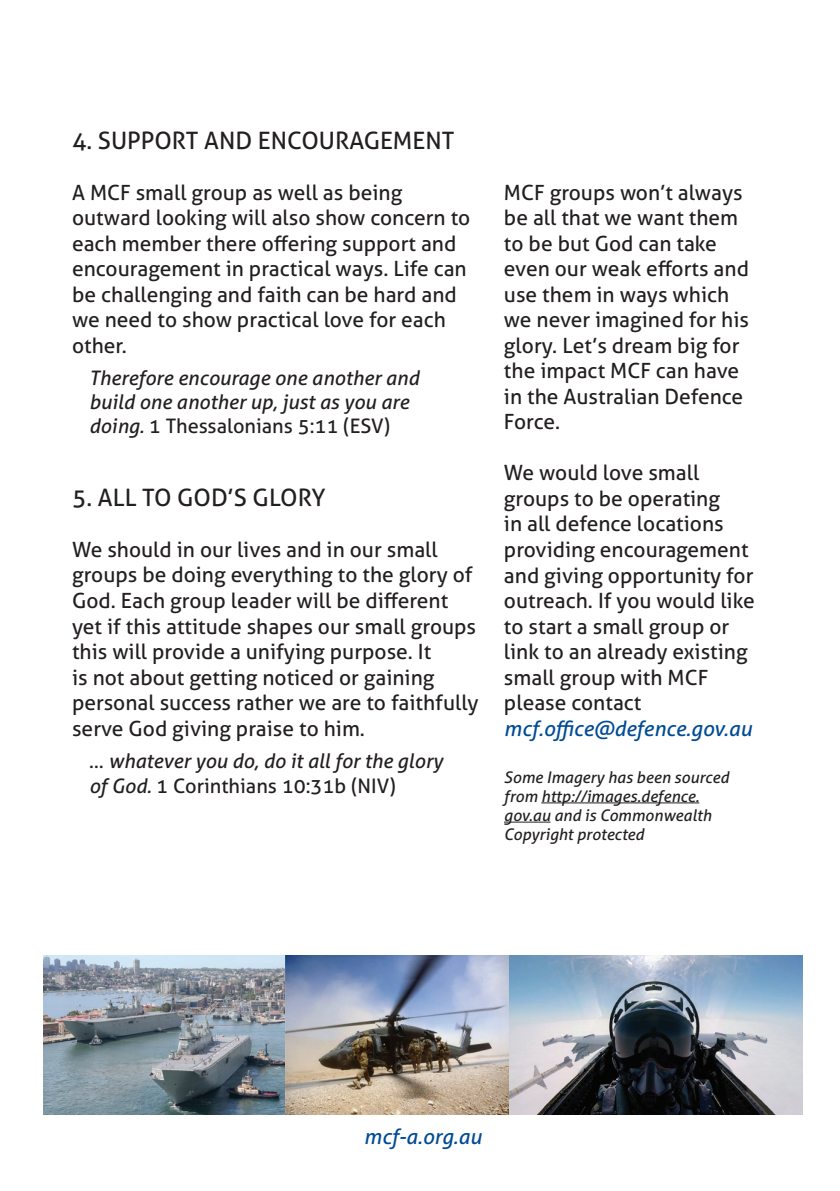
<style>
.page{position:relative;width:840px;height:1191px;background:#fff}
.page>*{position:absolute;margin:0;border:0;box-sizing:border-box;transform-origin:0 0}
.t1{font:24px "Aller";color:#231f20}
.t2{font:21px/25.6px "Aller";color:#231f20}
.t3{font:italic 21px "Aller";color:#014b95}
.t4{font:italic 20px/24px "Aller";color:#231f20}
.t5{font:italic 16px/19.2px "Aller";color:#231f20}
.s1{font-style:normal}
</style>
<div class="page">
<hr style="left:541px;top:802px;width:158px;height:1px;background:#231f20">
<hr style="left:503px;top:821px;width:47px;height:1px;background:#231f20">
<img style="left:508px;top:955px;width:294px;height:159px">
<img style="left:43px;top:955px;width:242px;height:159px">
<img style="left:285px;top:955px;width:223px;height:159px">
<p class="t1" style="left:72px;top:125px;width:55px">4. Support</p>
<p class="t1" style="left:204px;top:125px;width:17px">and</p>
<p class="t1" style="left:258px;top:125px;width:29px">Encouragement</p>
<p class="t2" style="left:72px;top:179px;width:399px">A MCF small group as well as being outward looking will also show concern to each member there offering support and encouragement in practical ways. Life can be challenging and faith can be hard and we need to show practical love for each other.</p>
<p class="t4" style="left:89px;top:366px;width:331px">Therefore encourage one another and build one another up, just as you are doing. <span class="s1">1 Thessalonians 5:11 (ESV)</span></p>
<p class="t1" style="left:72px;top:483px;width:255px">5. All to God’s Glory</p>
<p class="t2" style="left:72px;top:536px;width:408px">We should in our lives and in our small groups be doing everything to the glory of God. Each group leader will be different yet if this attitude shapes our small groups this will provide a unifying purpose. It<br>is not about getting noticed or gaining personal success rather we are to faithfully serve God giving praise to him.</p>
<p class="t4" style="left:89px;top:748px;width:355px;line-height:25.2px"><span class="s1">…</span> whatever you do, do it all for the glory of God. <span class="s1">1 Corinthians 10:31b (NIV)</span></p>
<p class="t2" style="left:503px;top:179px;width:246px">MCF groups won’t always be all that we want them to be but God can take even our weak efforts and use them in ways which we never imagined for his glory. Let’s dream big for the impact MCF can have in the Australian Defence<br>Force.</p>
<p class="t2" style="left:503px;top:460px;width:252px">We would love small groups to be operating<br>in all defence locations providing encouragement and giving opportunity for outreach. If you would like to start a small group or link to an already existing small group with MCF please contact</p>
<p class="t3" style="left:503px;top:715px;width:249px">mcf.office@defence.gov.au</p>
<p class="t5" style="left:503px;top:767px;width:226px">Some Imagery has been sourced from http://images.defence. gov.au and is Commonwealth<br>Copyright protected</p>
<p class="t3" style="left:364px;top:1123px;width:119px">mcf-a.org.au</p>
</div>
